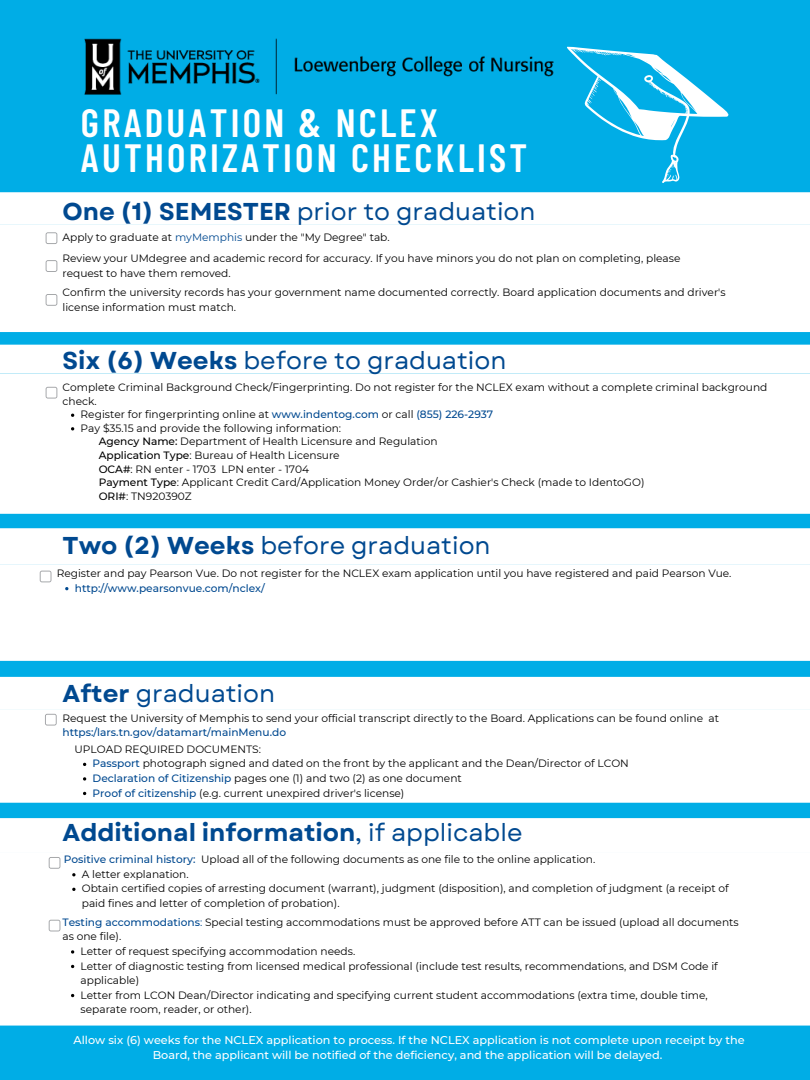
<style>
.page{position:relative;width:810px;height:1080px;background:#00ade6}
.page>*{position:absolute;margin:0;border:0;box-sizing:border-box;transform-origin:0 0}
.t1{font:600 39.38px/35.1px "Barlow Condensed";letter-spacing:.08em;color:#fff}
.t2{font:24.38px "Garet";color:#004990}
.t3{font:700 24.38px "Garet";color:#004990}
.t4{font:500 11.25px/15.5px "Montserrat";color:#fff;text-align:center}
.t5{font:10.62px/14.5px "Montserrat";color:#000}
.t6{font:500 10.62px "Montserrat";color:#004990}
.s1{font-weight:700}
.s2{color:#004990}
.s3{font-weight:500}
.s4{font-weight:500;color:#004990}
.s5{font-weight:400}
</style>
<div class="page">
<div style="left:0;top:225px;width:810px;height:107px;background:#fff"></div>
<svg style="left:0;top:47px;width:810px;height:178px"></svg>
<svg style="left:46px;top:232px;width:11px;height:12px"></svg>
<svg style="left:46px;top:260px;width:11px;height:12px"></svg>
<svg style="left:46px;top:294px;width:11px;height:12px"></svg>
<svg style="left:0;top:332px;width:810px;height:13px"></svg>
<div style="left:0;top:374px;width:810px;height:140px;background:#fff"></div>
<div style="left:0;top:345px;width:810px;height:29px;background:#fff"></div>
<div style="left:0;top:564px;width:810px;height:97px;background:#fff"></div>
<div style="left:0;top:528px;width:810px;height:36px;background:#fff"></div>
<svg style="left:46px;top:387px;width:11px;height:12px"></svg>
<svg style="left:40px;top:571px;width:11px;height:11px"></svg>
<svg style="left:0;top:676px;width:810px;height:1px"></svg>
<div style="left:0;top:726px;width:810px;height:77px;background:#fff"></div>
<div style="left:0;top:677px;width:810px;height:49px;background:#fff"></div>
<div style="left:0;top:876px;width:810px;height:150px;background:#fff"></div>
<svg style="left:49px;top:920px;width:11px;height:11px"></svg>
<img style="left:63px;top:38px;width:514px;height:71px">
<svg style="left:83px;top:777px;width:3px;height:4px"></svg>
<div style="left:0;top:818px;width:810px;height:58px;background:#fff"></div>
<svg style="left:72px;top:888px;width:4px;height:3px"></svg>
<svg style="left:71px;top:950px;width:3px;height:4px"></svg>
<h1 class="t1" style="left:81px;top:103px;width:448px">GRADUATION &amp; NCLEX<br>AUTHORIZATION CHECKLIST</h1>
<h2 class="t2" style="left:63px;top:194px;width:475px"><span class="s1">One (1) SEMESTER</span> prior to graduation</h2>
<p class="t5" style="left:63px;top:227px;width:619px;line-height:20.9px">Apply to graduate at <span class="s2">myMemphis</span> under the "My Degree" tab.<br>Review your UMdegree and academic record for accuracy. If you have minors you do not plan on completing, please</p>
<p class="t5" style="left:63px;top:263px;width:665px;line-height:19.3px">request to have them removed.<br>Confirm the university records has your government name documented correctly. Board application documents and driver's</p>
<p class="t5" style="left:63px;top:300px;width:175px">license information must match.</p>
<h2 class="t2" style="left:63px;top:343px;width:445px"><span class="s1">Six (6) Weeks</span> before to graduation</h2>
<p class="t5" style="left:63px;top:380px;width:706px;line-height:13.6px">Complete Criminal Background Check/Fingerprinting. Do not register for the NCLEX exam without a complete criminal background check.</p>
<p class="t5" style="left:99px;top:435px;width:547px;line-height:13.6px"><span class="s3">Agency Name:</span> Department of Health Licensure and Regulation<br><span class="s3">Application Type</span>: Bureau of Health Licensure<br><span class="s3">OCA#</span>: RN enter - 1703 LPN enter - 1704<br><span class="s3">Payment Type</span>: Applicant Credit Card/Application Money Order/or Cashier's Check (made to IdentoGO)<br><span class="s3">ORI#</span>: TN920390Z</p>
<p class="t5" style="left:81px;top:408px;width:414px;line-height:13.6px">Register for fingerprinting online at <span class="s4">www.indentog.com</span> or call <span class="s4">(855) 226-2937<br></span>Pay $35.15 and provide the following information:</p>
<h2 class="t2" style="left:63px;top:528px;width:430px"><span class="s1">Two (2) Weeks</span> before graduation</h2>
<p class="t5" style="left:57px;top:566px;width:676px">Register and pay Pearson Vue. Do not register for the NCLEX exam application until you have registered and paid Pearson Vue.</p>
<p class="t6" style="left:75px;top:581px;width:192px">http://www.pearsonvue.com/nclex/</p>
<h2 class="t2" style="left:63px;top:676px;width:214px"><span class="s1">After</span> graduation</h2>
<p class="t5" style="left:63px;top:710px;width:658px">Request the University of Memphis to send your official transcript directly to the Board. Applications can be found online at</p>
<p class="t6" style="left:63px;top:726px;width:225px">https:/lars.tn.gov/datamart/mainMenu.do</p>
<p class="t5" style="left:93px;top:756px;width:538px"><span class="s4">Passport</span> photograph signed and dated on the front by the applicant and the Dean/Director of LCON<br><span class="s4">Declaration of Citizenship</span> pages one (1) and two (2) as one document<br><span class="s4">Proof of citizenship</span> (e.g. current unexpired driver's license)</p>
<p class="t5" style="left:75px;top:742px;width:188px">UPLOAD REQUIRED DOCUMENTS:</p>
<h2 class="t3" style="left:63px;top:815px;width:462px">Additional information<span class="s5">, if applicable</span></h2>
<p class="t5" style="left:82px;top:867px;width:648px">A letter explanation.<br>Obtain certified copies of arresting document (warrant), judgment (disposition), and completion of judgment (a receipt of paid fines and letter of completion of probation).</p>
<p class="t5" style="left:64px;top:852px;width:533px"><span class="s4">Positive criminal history:</span> Upload all of the following documents as one file to the online application.</p>
<p class="t5" style="left:63px;top:915px;width:678px"><span class="s4">Testing accommodations</span><span class="s2">:</span> Special testing accommodations must be approved before ATT can be issued (upload all documents as one file).</p>
<p class="t5" style="left:81px;top:944px;width:639px">Letter of request specifying accommodation needs.<br>Letter of diagnostic testing from licensed medical professional (include test results, recommendations, and DSM Code if applicable)<br>Letter from LCON Dean/Director indicating and specifying current student accommodations (extra time, double time, separate room, reader, or other).</p>
<p class="t4" style="left:74px;top:1032px;width:673px">Allow six (6) weeks for the NCLEX application to process. If the NCLEX application is not complete upon receipt by the<br>Board, the applicant will be notified of the deficiency, and the application will be delayed.</p>
</div>
